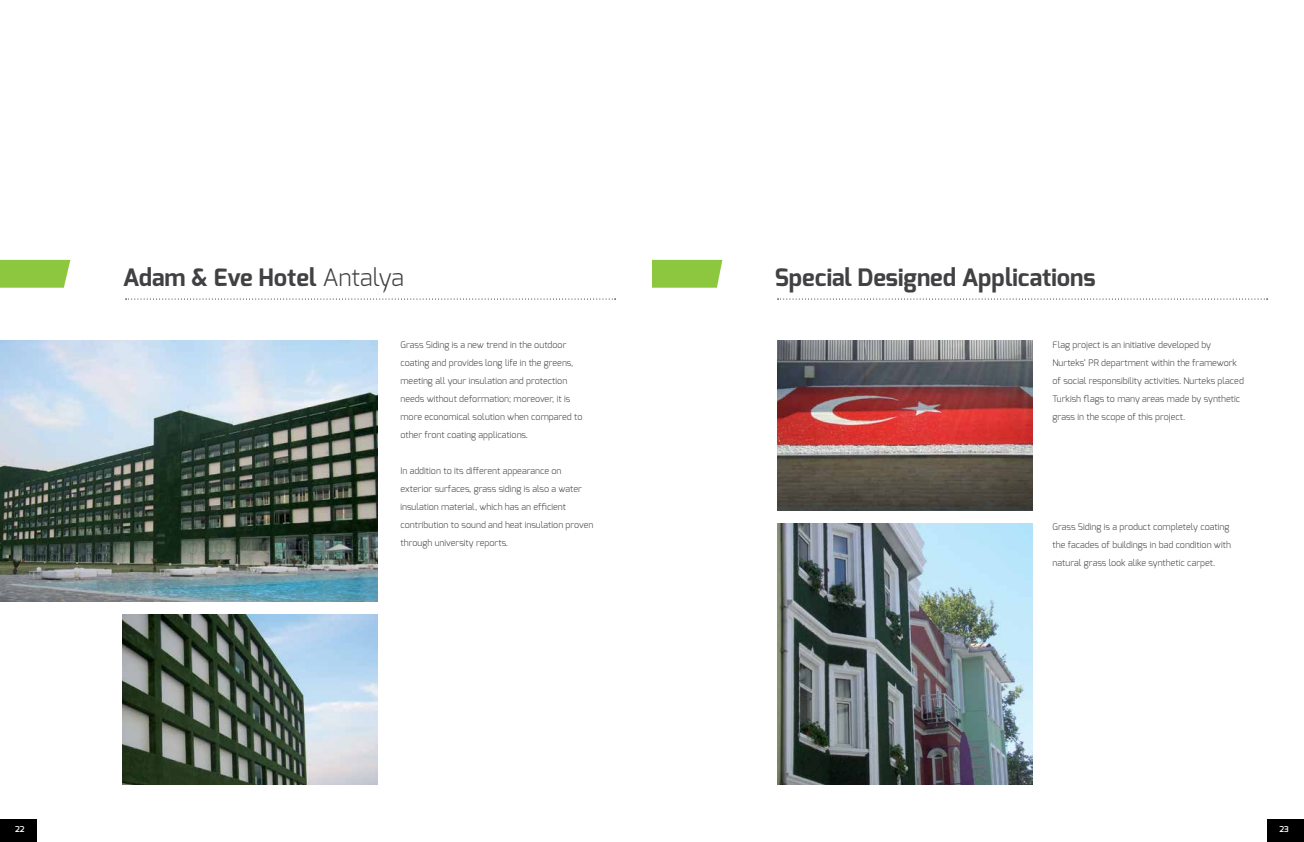
<style>
.page{position:relative;width:1304px;height:842px;background:#fff}
.page>*{position:absolute;margin:0;border:0;box-sizing:border-box;transform-origin:0 0}
.t1{font:700 24px "Exo";color:#414042}
.t2{font:300 9px/18px "Exo";color:#414042}
.t3{font:600 8px "Exo";color:#fff}
.s1{font-weight:300}
</style>
<div class="page">
<img style="left:0;top:341px;width:378px;height:261px">
<img style="left:777px;top:341px;width:255px;height:170px">
<img style="left:123px;top:614px;width:255px;height:171px">
<img style="left:777px;top:523px;width:255px;height:262px">
<svg style="left:0;top:260px;width:70px;height:28px;background:#92c848"></svg>
<svg style="left:652px;top:260px;width:70px;height:28px;background:#92c847"></svg>
<svg style="left:126px;top:299px;width:490px;height:1px"></svg>
<svg style="left:778px;top:299px;width:490px;height:1px"></svg>
<div style="left:0;top:819px;width:37px;height:23px;background:#000"></div>
<div style="left:1267px;top:819px;width:37px;height:23px;background:#000"></div>
<h1 class="t1" style="left:123px;top:262px;width:283px">Adam &amp; Eve Hotel <span class="s1">Antalya</span></h1>
<h1 class="t1" style="left:775px;top:262px;width:322px">Special Designed Applications</h1>
<p class="t2" style="left:401px;top:335px;width:184px">Grass Siding is a new trend in the outdoor coating and provides long life in the greens, meeting all your insulation and protection needs without deformation; moreover, it is more economical solution when compared to other front coating applications.</p>
<p class="t2" style="left:401px;top:461px;width:194px">In addition to its different appearance on exterior surfaces, grass siding is also a water insulation material, which has an efficient contribution to sound and heat insulation proven through university reports.</p>
<p class="t2" style="left:1052px;top:335px;width:193px">Flag project is an initiative developed by Nurteks’ PR department within the framework of social responsibility activities. Nurteks placed Turkish flags to many areas made by synthetic grass in the scope of this project.</p>
<p class="t2" style="left:1052px;top:518px;width:180px">Grass Siding is a product completely coating the facades of buildings in bad condition with natural grass look alike synthetic carpet.</p>
<p class="t3" style="left:15px;top:824px;width:11px">22</p>
<p class="t3" style="left:1280px;top:824px;width:11px">23</p>
</div>
